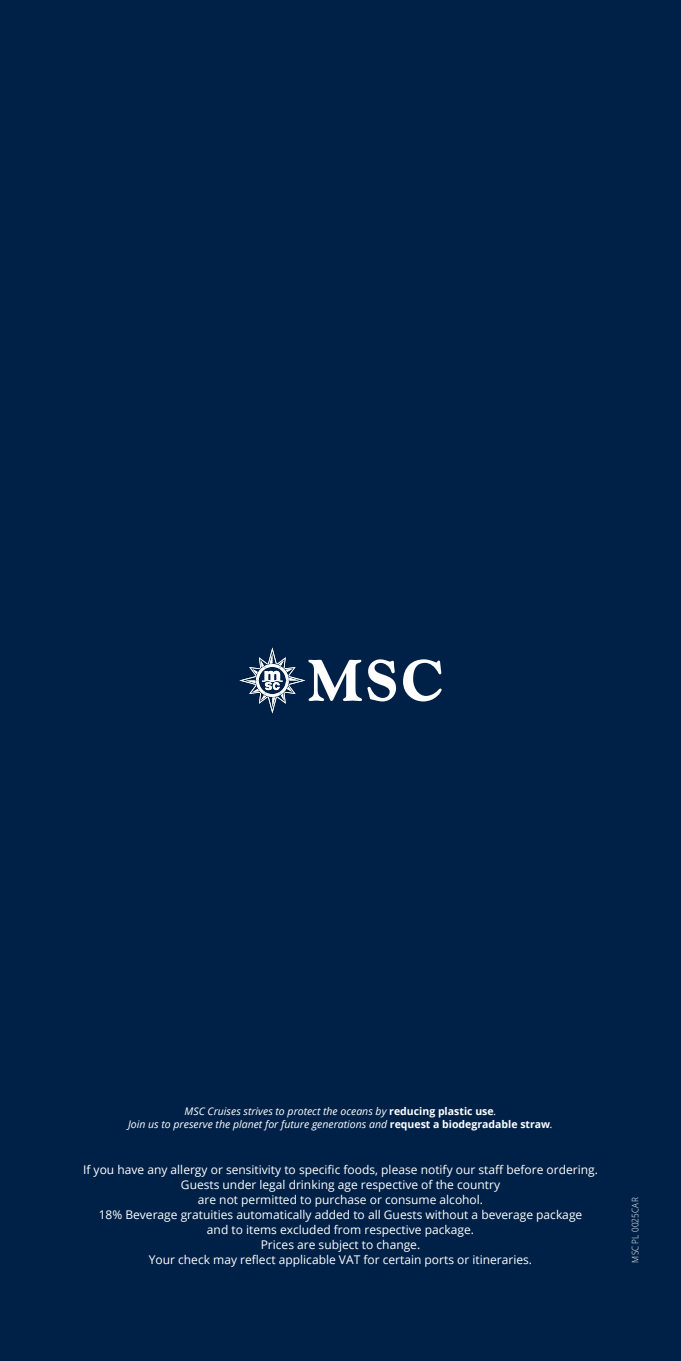
<style>
.page{position:relative;width:681px;height:1361px;background:#fff}
.page>*{position:absolute;margin:0;border:0;box-sizing:border-box;transform-origin:0 0}
.t1{font:12px/15px "Open Sans";color:#fff;text-align:center}
.t2{font:italic 10.5px/13.5px "Open Sans";color:#fff;text-align:center}
.t3{font:300 9px "Open Sans";letter-spacing:.025em;color:#fff;scale:.9 1}
.s1{font-weight:700;font-style:normal}
</style>
<div class="page">
<div style="left:0;top:0;width:680px;height:1361px;background:#002147"></div>
<svg style="left:403px;top:659px;width:38px;height:42px"></svg>
<svg style="left:239px;top:647px;width:157px;height:66px"></svg>
<p class="t2" style="left:128px;top:1103px;width:426px">MSC Cruises strives to protect the oceans by <span class="s1">reducing plastic use</span>.<br>Join us to preserve the planet for future generations and <span class="s1">request a biodegradable straw</span>.</p>
<p class="t1" style="left:83px;top:1161px;width:516px">If you have any allergy or sensitivity to specific foods, please notify our staff before ordering.<br>Guests under legal drinking age respective of the country<br>are not permitted to purchase or consume alcohol.<br>18% Beverage gratuities automatically added to all Guests without a beverage package<br>and to items excluded from respective package.<br>Prices are subject to change.<br>Your check may reflect applicable VAT for certain ports or itineraries.</p>
<p class="t3" style="left:628px;top:1262px;width:74px;rotate:-90deg">MSC PL 0025CAR</p>
</div>
